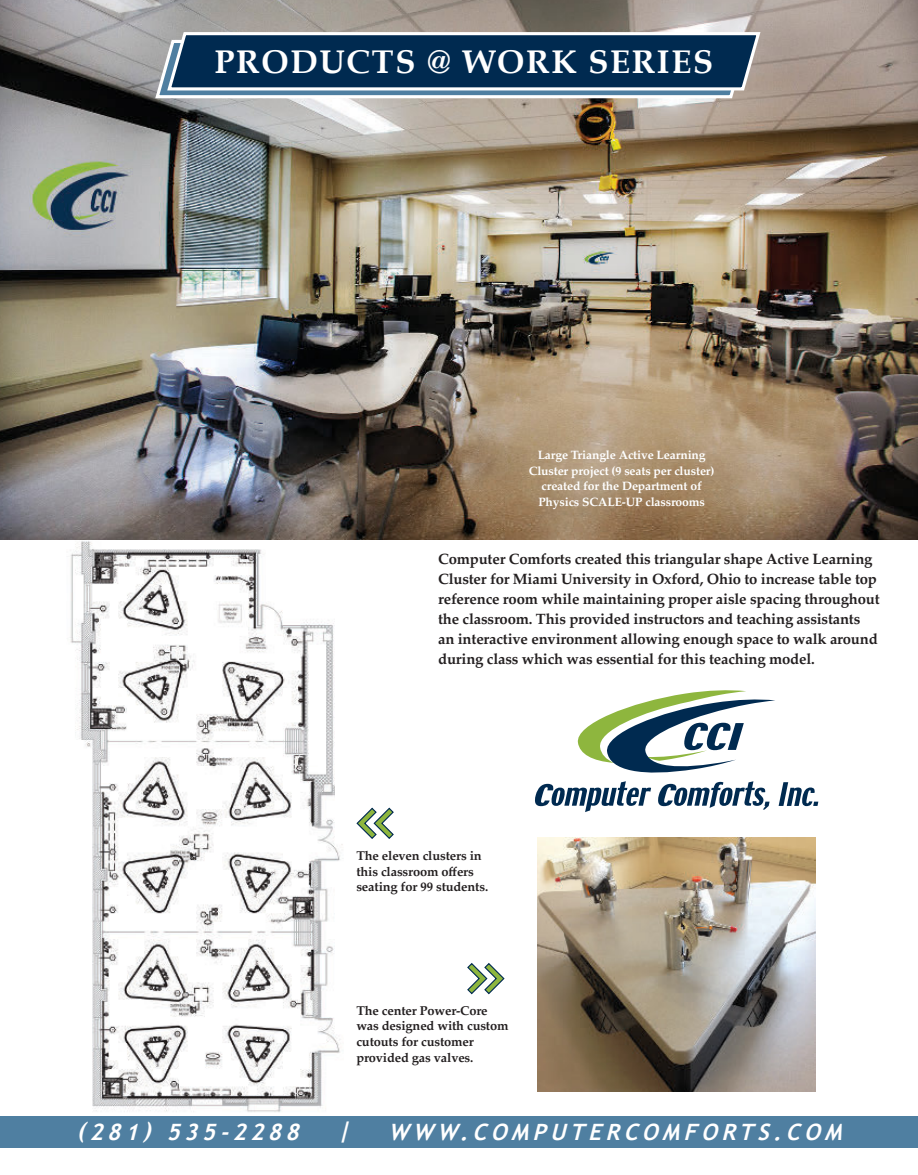
<style>
.page{position:relative;width:918px;height:1175px;background:#fff}
.page>*{position:absolute;margin:0;border:0;box-sizing:border-box;transform-origin:0 0}
.t1{font:700 32.7px "Book Antiqua";letter-spacing:.05em;color:#fff}
.t2{font:italic 700 22.5px "Trebuchet MS";color:#fff}
.t3{font:700 15px/20px "Palatino";letter-spacing:-.01em;color:#231f20}
.t4{font:700 12.9px/15.8px "Palatino";letter-spacing:-.01em;color:#231f20}
.t5{font:700 12.15px/15.8px "Palatino";letter-spacing:-.01em;color:#fff;text-align:center}
</style>
<div class="page">
<img style="left:50px;top:539px;width:312px;height:573px">
<img style="left:0;top:0;width:918px;height:539px">
<svg style="left:153px;top:30px;width:609px;height:70px;background:#395975"></svg>
<img style="left:537px;top:837px;width:278px;height:254px">
<div style="left:0;top:1116px;width:918px;height:31px;background:#4f7fa1"></div>
<svg style="left:535px;top:690px;width:283px;height:122px"></svg>
<svg style="left:356px;top:806px;width:38px;height:34px"></svg>
<svg style="left:467px;top:963px;width:38px;height:32px"></svg>
<h1 class="t1" style="left:215px;top:43px;width:500px">PRODUCTS @ WORK SERIES</h1>
<p class="t5" style="left:529px;top:447px;width:187px">Large Triangle Active Learning<br>Cluster project (9 seats per cluster) created for the Department of<br>Physics SCALE-UP classrooms</p>
<p class="t3" style="left:438px;top:548px;width:443px">Computer Comforts created this triangular shape Active Learning Cluster for Miami University in Oxford, Ohio to increase table top reference room while maintaining proper aisle spacing throughout the classroom. This provided instructors and teaching assistants an interactive environment allowing enough space to walk around during class which was essential for this teaching model.</p>
<p class="t4" style="left:356px;top:847px;width:133px">The eleven clusters in this classroom offers seating for 99 students.</p>
<p class="t4" style="left:356px;top:1002px;width:154px">The center Power-Core was designed with custom cutouts for customer provided gas valves.</p>
<h2 class="t2" style="left:77px;top:1117px;width:230px">(281) 535-2288</h2>
<h2 class="t2" style="left:337px;top:1116px;width:22px">|</h2>
<h2 class="t2" style="left:388px;top:1117px;width:461px">WWW.COMPUTERCOMFORTS.COM</h2>
</div>
